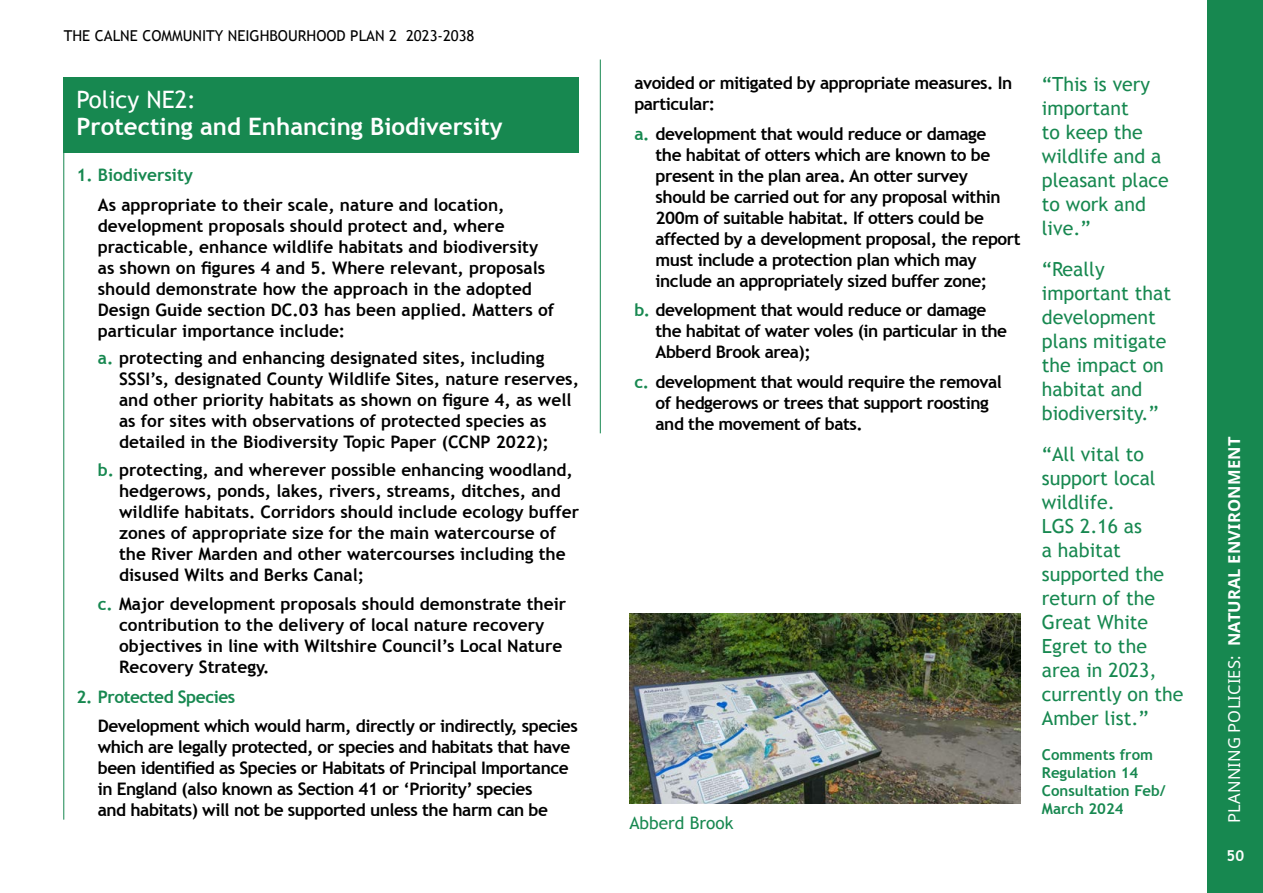
<style>
.page{position:relative;width:1263px;height:893px;background:#fff}
.page>*{position:absolute;margin:0;border:0;box-sizing:border-box;transform-origin:0 0}
.policy_title{font:700 24px/27px "Trebuchet MS";color:#fff}
.Intro{font:19.5px/24px "Trebuchet MS";color:#178850}
.Indent_5mm{font:700 17.25px/21px "Trebuchet MS";color:#000}
.Indent_5mm-2{font:700 17.25px/21px "Trebuchet MS";letter-spacing:-.025em;color:#000}
.t1{font:700 17.25px "Trebuchet MS";letter-spacing:-.025em;color:#178850}
.t2{font:700 17.25px "Trebuchet MS";color:#178850}
.t3{font:17.25px "Trebuchet MS";color:#178850}
.t4{font:700 16.5px "Noto Sans";letter-spacing:.01em;color:#fff}
.Quotes_from{font:700 15px/18px "Trebuchet MS";color:#178850}
.t5{font:15px "Trebuchet MS";color:#000}
.t6{font:700 15px "Trebuchet MS";color:#fff}
.s1{font-weight:400}
.s2{color:#178850}
</style>
<div class="page">
<div style="left:1208px;top:0;width:55px;height:893px;background:#178850"></div>
<div style="left:64px;top:77px;width:515px;height:75px;background:#178850"></div>
<hr style="left:63px;top:152px;width:1px;height:668px;background:#178850">
<hr style="left:600px;top:60px;width:1px;height:373px;background:#178850">
<img style="left:629px;top:614px;width:391px;height:190px">
<p class="t5" style="left:64px;top:27px;width:412px">THE CALNE COMMUNITY NEIGHBOURHOOD PLAN 2 2023-2038</p>
<h4 class="policy_title" style="left:77px;top:86px;width:428px"><span class="s1">Policy NE2:<br></span>Protecting and Enhancing Biodiversity</h4>
<p class="t2" style="left:77px;top:164px;width:118px">1. Biodiversity</p>
<p class="Indent_5mm" style="left:98px;top:194px;width:458px">As appropriate to their scale, nature and location, development proposals should protect and, where practicable, enhance wildlife habitats and biodiversity as shown on figures 4 and 5. Where relevant, proposals should demonstrate how the approach in the adopted Design Guide section DC.03 has been applied. Matters of particular importance include:</p>
<p class="Indent_5mm" style="left:119px;top:348px;width:461px;text-indent:-21px"><span class="s2">a.</span> protecting and enhancing designated sites, including SSSI’s, designated County Wildlife Sites, nature reserves, and other priority habitats as shown on figure 4, as well as for sites with observations of protected species as detailed in the Biodiversity Topic Paper (CCNP 2022);</p>
<p class="Indent_5mm" style="left:119px;top:459px;width:461px;text-indent:-21px"><span class="s2">b.</span> protecting, and wherever possible enhancing woodland, hedgerows, ponds, lakes, rivers, streams, ditches, and wildlife habitats. Corridors should include ecology buffer zones of appropriate size for the main watercourse of the River Marden and other watercourses including the disused Wilts and Berks Canal;</p>
<p class="Indent_5mm" style="left:119px;top:593px;width:449px;text-indent:-21px"><span class="s2">c.</span> Major development proposals should demonstrate their contribution to the delivery of local nature recovery objectives in line with Wiltshire Council’s Local Nature Recovery Strategy.</p>
<p class="t1" style="left:77px;top:686px;width:160px">2. Protected Species</p>
<p class="Indent_5mm-2" style="left:98px;top:715px;width:481px">Development which would harm, directly or indirectly, species which are legally protected, or species and habitats that have been identified as Species or Habitats of Principal Importance in England (also known as Section 41 or ‘Priority’ species<br>and habitats) will not be supported unless the harm can be</p>
<p class="Indent_5mm-2" style="left:634px;top:73px;width:379px">avoided or mitigated by appropriate measures. In particular:</p>
<p class="Indent_5mm-2" style="left:656px;top:123px;width:367px;text-indent:-21px"><span class="s2">a.</span> development that would reduce or damage<br>the habitat of otters which are known to be present in the plan area. An otter survey should be carried out for any proposal within 200m of suitable habitat. If otters could be affected by a development proposal, the report must include a protection plan which may include an appropriately sized buffer zone;</p>
<p class="Indent_5mm-2" style="left:656px;top:300px;width:353px;text-indent:-21px"><span class="s2">b.</span> development that would reduce or damage the habitat of water voles (in particular in the<br>Abberd Brook area);</p>
<p class="Indent_5mm-2" style="left:656px;top:371px;width:348px;text-indent:-21px"><span class="s2">c.</span> development that would require the removal of hedgerows or trees that support roosting and the movement of bats.</p>
<p class="t3" style="left:629px;top:813px;width:106px">Abberd Brook</p>
<p class="Intro" style="left:1042px;top:72px;width:128px">“This is very important<br>to keep the wildlife and a pleasant place to work and live.”</p>
<p class="Intro" style="left:1042px;top:257px;width:131px">“Really important that development plans mitigate the impact on habitat and biodiversity.”</p>
<p class="Intro" style="left:1042px;top:442px;width:143px">“All vital to support local wildlife.<br>LGS 2.16 as<br>a habitat supported the return of the<br>Great White<br>Egret to the area in 2023, currently on the<br>Amber list.”</p>
<p class="Quotes_from" style="left:1042px;top:746px;width:125px">Comments from<br>Regulation 14<br>Consultation Feb/<br>March 2024</p>
<p class="t4" style="left:1222px;top:823px;width:387px;rotate:-90deg"><span class="s1">PLANNING POLICIES:</span> NATURAL ENVIRONMENT</p>
<p class="t6" style="left:1226px;top:846px;width:19px">50</p>
</div>
